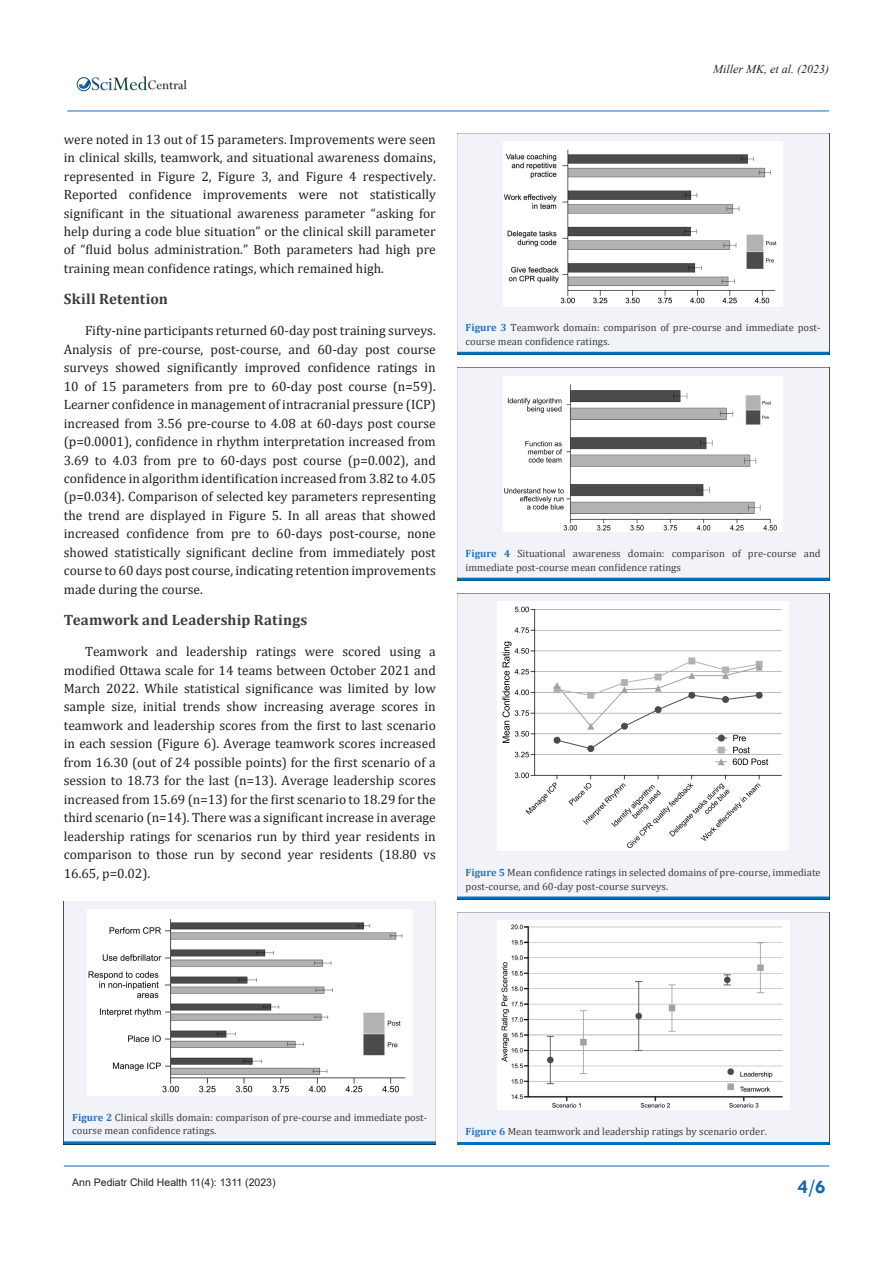
<style>
.page{position:relative;width:893px;height:1263px;background:#fff}
.page>*{position:absolute;margin:0;border:0;box-sizing:border-box;transform-origin:0 0}
.t1{font:700 19.5px "Tw Cen";color:#1768b4}
.t2{font:700 15px "Cambria";letter-spacing:.02em;color:#3e3e3f}
.t3{font:14.55px "Perpetua";color:#211e1e}
.t4{font:13.5px/18.5px "Cambria";color:#231f20;text-align:justify}
.t5{font:italic 12px "Times New Roman";color:#231f20}
.t6{font:10.5px/13.5px "Cambria";color:#3e3e3f}
.t7{font:10.5px "Arial";color:#231f20}
.s1{font-weight:700;color:#2a71b8}
</style>
<div class="page">
<img style="left:92px;top:76px;width:95px;height:15px">
<div style="left:77px;top:77px;width:14px;height:14px;border:1px solid #074d7c;border-radius:50%"></div>
<svg style="left:79px;top:77px;width:68px;height:13px"></svg>
<hr style="left:64px;top:1166px;width:765px;height:1px;background:#1768b4">
<hr style="left:67px;top:111px;width:762px;height:1px;background:#1768b4">
<div style="left:64px;top:901px;width:372px;height:240px;background:#f1f3f9"></div>
<hr style="left:64px;top:1141px;width:372px;height:3px;background:#0072bc">
<img style="left:88px;top:909px;width:324px;height:187px">
<div style="left:457px;top:133px;width:372px;height:219px;background:#f1f3f9"></div>
<hr style="left:457px;top:352px;width:372px;height:3px;background:#0072bc">
<img style="left:503px;top:142px;width:280px;height:164px">
<div style="left:457px;top:367px;width:372px;height:211px;background:#f1f3f9"></div>
<hr style="left:457px;top:578px;width:372px;height:3px;background:#0072bc">
<img style="left:503px;top:376px;width:280px;height:156px">
<div style="left:457px;top:593px;width:372px;height:303px;background:#f1f3f9"></div>
<hr style="left:457px;top:896px;width:372px;height:3px;background:#0072bc">
<img style="left:498px;top:602px;width:291px;height:249px">
<div style="left:457px;top:912px;width:372px;height:230px;background:#f1f3f9"></div>
<hr style="left:457px;top:1142px;width:372px;height:3px;background:#0072bc">
<img style="left:497px;top:921px;width:292px;height:189px">
<p class="t3" style="left:148px;top:76px;width:41px">Central</p>
<p class="t4" style="left:64px;top:130px;width:374px">were noted in 13 out of 15 parameters. Improvements were seen in clinical skills, teamwork, and situational awareness domains, represented in Figure 2, Figure 3, and Figure 4 respectively.<br>Reported confidence improvements were not statistically significant in the situational awareness parameter “asking for help during a code blue situation” or the clinical skill parameter of “fluid bolus administration.” Both parameters had high pre training mean confidence ratings, which remained high.</p>
<p class="t2" style="left:64px;top:288px;width:106px">Skill Retention</p>
<p class="t4" style="left:64px;top:321px;width:374px;text-indent:21px">Fifty-nine participants returned 60-day post training surveys.<br>Analysis of pre-course, post-course, and 60-day post course surveys showed significantly improved confidence ratings in 10 of 15 parameters from pre to 60-day post course (n=59).<br>Learner confidence in management of intracranial pressure (ICP) increased from 3.56 pre-course to 4.08 at 60-days post course (p=0.0001), confidence in rhythm interpretation increased from 3.69 to 4.03 from pre to 60-days post course (p=0.002), and confidence in algorithm identification increased from 3.82 to 4.05 (p=0.034). Comparison of selected key parameters representing the trend are displayed in Figure 5. In all areas that showed increased confidence from pre to 60-days post-course, none showed statistically significant decline from immediately post course to 60 days post course, indicating retention improvements made during the course.</p>
<p class="t2" style="left:64px;top:609px;width:245px">Teamwork and Leadership Ratings</p>
<p class="t4" style="left:64px;top:642px;width:374px;text-indent:21px">Teamwork and leadership ratings were scored using a modified Ottawa scale for 14 teams between October 2021 and March 2022. While statistical significance was limited by low sample size, initial trends show increasing average scores in teamwork and leadership scores from the first to last scenario in each session (Figure 6). Average teamwork scores increased from 16.30 (out of 24 possible points) for the first scenario of a session to 18.73 for the last (n=13). Average leadership scores increased from 15.69 (n=13) for the first scenario to 18.29 for the third scenario (n=14). There was a significant increase in average leadership ratings for scenarios run by third year residents in comparison to those run by second year residents (18.80 vs 16.65, p=0.02).</p>
<p class="t5" style="left:713px;top:61px;width:117px">Miller MK, et al. (2023)</p>
<p class="t6" style="left:466px;top:321px;width:357px"><span class="s1">Figure 3</span> Teamwork domain: comparison of pre-course and immediate post&shy;course mean confidence ratings.</p>
<p class="t6" style="left:466px;top:547px;width:357px"><span class="s1">Figure 4</span> Situational awareness domain: comparison of pre-course and immediate post-course mean confidence ratings</p>
<p class="t6" style="left:466px;top:866px;width:357px"><span class="s1">Figure 5</span> Mean confidence ratings in selected domains of pre-course, immediate post-course, and 60-day post-course surveys.</p>
<p class="t6" style="left:72px;top:1110px;width:357px"><span class="s1">Figure 2</span> Clinical skills domain: comparison of pre-course and immediate post&shy;course mean confidence ratings.</p>
<p class="t6" style="left:466px;top:1124px;width:303px"><span class="s1">Figure 6</span> Mean teamwork and leadership ratings by scenario order.</p>
<p class="t7" style="left:72px;top:1175px;width:205px">Ann Pediatr Child Health 11(4): 1311 (2023)</p>
<h1 class="t1" style="left:798px;top:1175px;width:29px">4/6</h1>
</div>
